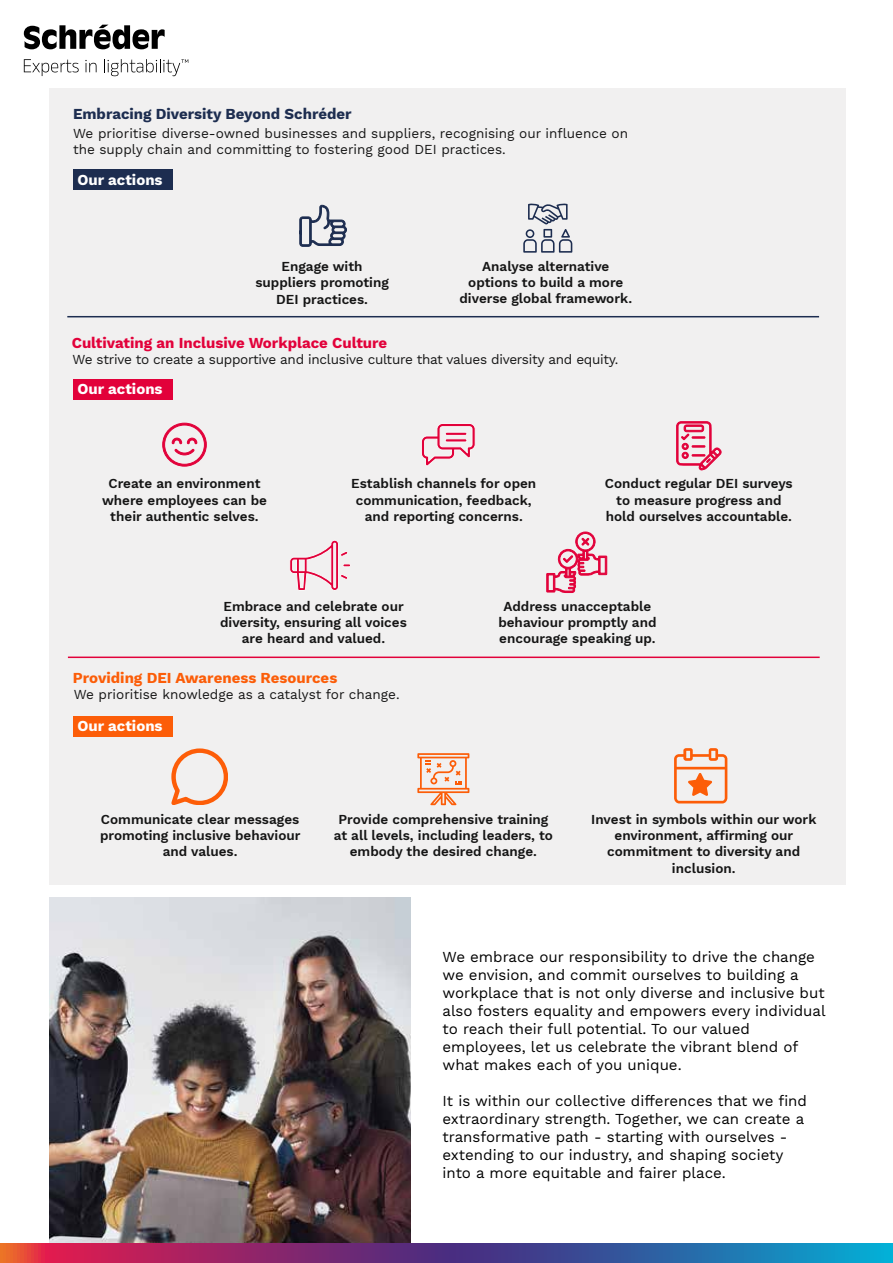
<style>
.page{position:relative;width:893px;height:1263px;background:#fff}
.page>*{position:absolute;margin:0;border:0;box-sizing:border-box;transform-origin:0 0}
.t1{font:15px/18px "Work Sans";color:#000}
.t2{font:700 15px "Work Sans";color:#e2013a}
.t3{font:700 15px "Work Sans";color:#1d2d50}
.t4{font:700 15px "Work Sans";color:#fff}
.t5{font:700 15px "Work Sans";color:#fc5d08}
.t6{font:600 13.5px/16.2px "Work Sans";color:#151515;text-align:center}
.t7{font:13.5px/16.2px "Work Sans";color:#151515}
.t8{font:13.5px "Work Sans";letter-spacing:-.02em;color:#151515}
</style>
<div class="page">
<img style="left:50px;top:897px;width:361px;height:347px">
<div style="left:50px;top:89px;width:796px;height:796px;background:#f1f0f0"></div>
<div style="left:73px;top:169px;width:99px;height:21px;background:#1d2d50"></div>
<svg style="left:299px;top:205px;width:48px;height:42px"></svg>
<svg style="left:523px;top:203px;width:49px;height:50px"></svg>
<svg style="left:162px;top:422px;width:45px;height:45px"></svg>
<svg style="left:422px;top:424px;width:53px;height:42px"></svg>
<div style="left:445px;top:432px;width:22px;height:4px;border:1px solid #f9f9f9;border-radius:2px"></div>
<div style="left:445px;top:438px;width:22px;height:4px;border:1px solid #f9f9f9;border-radius:2px"></div>
<svg style="left:676px;top:421px;width:46px;height:50px"></svg>
<svg style="left:290px;top:540px;width:60px;height:50px"></svg>
<svg style="left:546px;top:532px;width:61px;height:61px"></svg>
<div style="left:73px;top:716px;width:99px;height:20px;background:#fc5d08"></div>
<svg style="left:417px;top:753px;width:52px;height:52px"></svg>
<svg style="left:674px;top:748px;width:53px;height:55px"></svg>
<svg style="left:171px;top:748px;width:57px;height:57px"></svg>
<svg style="left:0;top:1244px;width:893px;height:19px;background:#634885"></svg>
<hr style="left:67px;top:316px;width:752px;height:1px;background:#1d2d50">
<div style="left:73px;top:379px;width:99px;height:21px;background:#e2013a"></div>
<hr style="left:68px;top:656px;width:752px;height:2px;background:#e2013a">
<svg style="left:24px;top:25px;width:141px;height:24px"></svg>
<svg style="left:24px;top:59px;width:55px;height:17px"></svg>
<svg style="left:85px;top:60px;width:12px;height:12px"></svg>
<svg style="left:104px;top:59px;width:84px;height:17px"></svg>
<p class="t3" style="left:73px;top:102px;width:280px">Embracing Diversity Beyond Schréder</p>
<p class="t7" style="left:73px;top:126px;width:557px">We prioritise diverse-owned businesses and suppliers, recognising our influence on the supply chain and committing to fostering good DEI practices.</p>
<p class="t4" style="left:77px;top:168px;width:87px">Our actions</p>
<p class="t6" style="left:255px;top:258px;width:135px">Engage with suppliers promoting<br>DEI practices.</p>
<p class="t6" style="left:459px;top:257px;width:174px">Analyse alternative options to build a more diverse global framework.</p>
<p class="t2" style="left:72px;top:331px;width:317px">Cultivating an Inclusive Workplace Culture</p>
<p class="t8" style="left:72px;top:351px;width:547px">We strive to create a supportive and inclusive culture that values diversity and equity.</p>
<p class="t4" style="left:77px;top:378px;width:87px">Our actions</p>
<p class="t6" style="left:102px;top:475px;width:166px">Create an environment where employees can be their authentic selves.</p>
<p class="t6" style="left:351px;top:475px;width:187px">Establish channels for open communication, feedback, and reporting concerns.</p>
<p class="t6" style="left:605px;top:475px;width:189px">Conduct regular DEI surveys to measure progress and hold ourselves accountable.</p>
<p class="t6" style="left:220px;top:597px;width:188px">Embrace and celebrate our diversity, ensuring all voices are heard and valued.</p>
<p class="t6" style="left:498px;top:597px;width:160px">Address unacceptable behaviour promptly and encourage speaking up.</p>
<p class="t5" style="left:73px;top:667px;width:266px">Providing DEI Awareness Resources</p>
<p class="t7" style="left:74px;top:687px;width:328px">We prioritise knowledge as a catalyst for change.</p>
<p class="t4" style="left:77px;top:714px;width:87px">Our actions</p>
<p class="t6" style="left:100px;top:811px;width:202px">Communicate clear messages promoting inclusive behaviour and values.</p>
<p class="t6" style="left:334px;top:811px;width:221px">Provide comprehensive training at all levels, including leaders, to embody the desired change.</p>
<p class="t6" style="left:591px;top:811px;width:227px">Invest in symbols within our work environment, affirming our commitment to diversity and inclusion.</p>
<p class="t1" style="left:442px;top:949px;width:385px">We embrace our responsibility to drive the change we envision, and commit ourselves to building a workplace that is not only diverse and inclusive but also fosters equality and empowers every individual to reach their full potential. To our valued employees, let us celebrate the vibrant blend of what makes each of you unique.</p>
<p class="t1" style="left:442px;top:1093px;width:366px">It is within our collective differences that we find extraordinary strength. Together, we can create a transformative path - starting with ourselves - extending to our industry, and shaping society into a more equitable and fairer place.</p>
</div>
